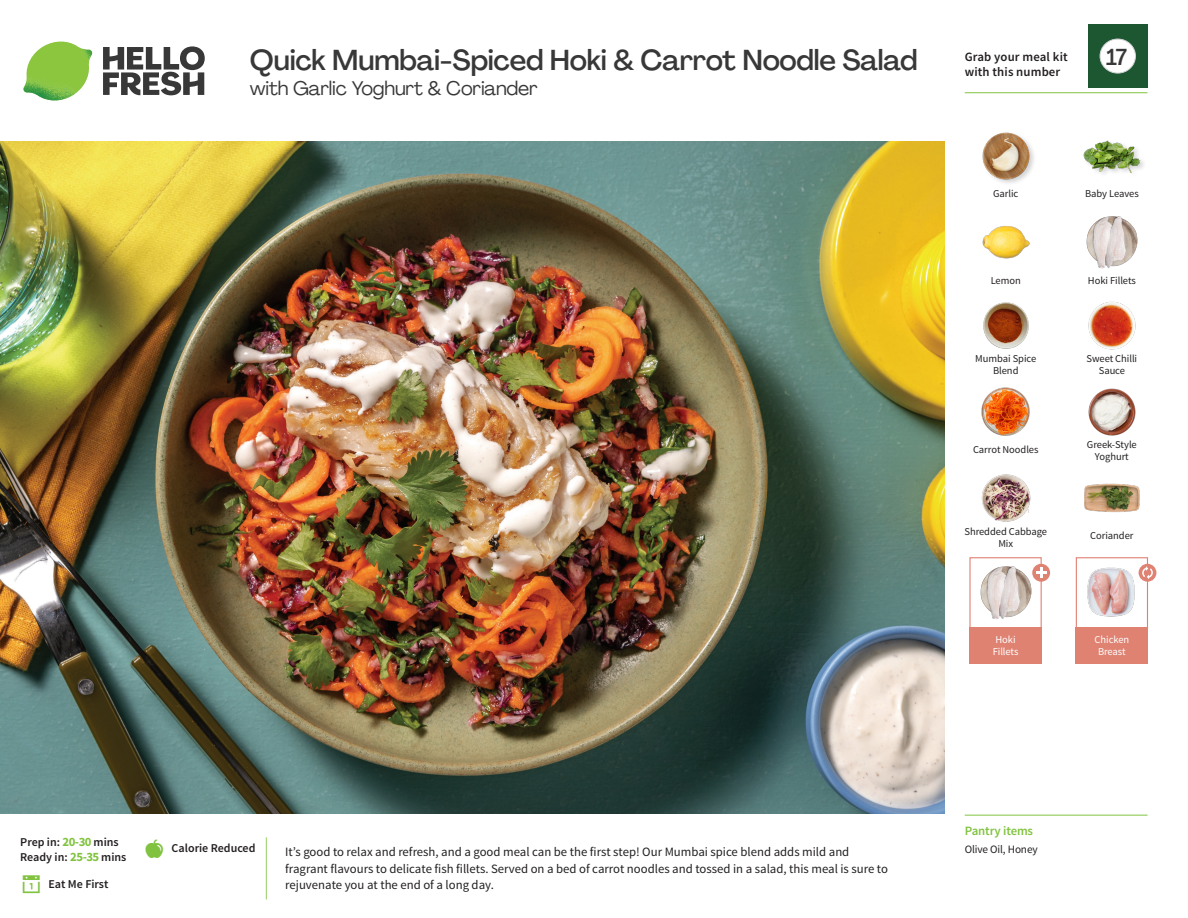
<style>
.page{position:relative;width:1188px;height:918px;background:#fff}
.page>*{position:absolute;margin:0;border:0;box-sizing:border-box;transform-origin:0 0}
._15_Titel_UK{font:500 28.5px "Agrandir";letter-spacing:-.01em;color:#383839}
._002_Label_Nr{font:500 22.8px "Agrandir";color:#383839;scale:.94 1}
._15_Titel_UK-2{font:19.5px "Agrandir";letter-spacing:-.01em;color:#383839}
.Step_6_Text_AU{font:12.75px/16.5px "Source Sans Pro";color:#231f20}
.t1{font:600 12.75px/15px "Source Sans Pro";letter-spacing:.01em;color:#231f20}
._04_Headers_Front{font:600 12.75px "Source Sans Pro";letter-spacing:-.01em;color:#81c340}
._04_Intro{font:600 12px "Source Sans Pro";color:#231f20}
._05_Pantry{font:11.25px "Source Sans Pro";letter-spacing:-.01em;color:#231f20}
._18_FRONT_ingredients{font:10.5px/12px "Source Sans Pro";letter-spacing:-.005em;color:#231f20;text-align:center}
._18_FRONT_ingredients-2{font:10.5px/12px "Source Sans Pro";letter-spacing:-.005em;color:#fff;text-align:center}
.s1{font-weight:700;font-size:12.75px;color:#81c340}
</style>
<div class="page">
<svg style="left:103px;top:46px;width:102px;height:49px"></svg>
<img style="left:23px;top:42px;width:69px;height:59px">
<img style="left:0;top:142px;width:945px;height:672px">
<div style="left:1076px;top:557px;width:72px;height:72px;border:1px solid #df8272"></div>
<div style="left:1076px;top:627px;width:72px;height:37px;background:#df8272"></div>
<div style="left:969px;top:627px;width:73px;height:37px;background:#df8272"></div>
<img style="left:1087px;top:567px;width:48px;height:50px">
<div style="left:969px;top:557px;width:73px;height:72px;border:1px solid #df8272"></div>
<img style="left:980px;top:566px;width:54px;height:53px">
<div style="left:1032px;top:564px;width:18px;height:18px;background:#df8272;border-radius:50%"></div>
<svg style="left:1036px;top:567px;width:10px;height:11px"></svg>
<div style="left:1139px;top:564px;width:17px;height:18px;background:#df8272;border-radius:50%"></div>
<svg style="left:1142px;top:566px;width:11px;height:13px"></svg>
<div style="left:1088px;top:24px;width:60px;height:64px;background:#1d5732"></div>
<div style="left:1100px;top:39px;width:35px;height:34px;background:#fff;border-radius:50%"></div>
<div style="left:1100px;top:39px;width:36px;height:34px;border:1px solid #d1d2d4;border-radius:50%"></div>
<img style="left:1088px;top:301px;width:48px;height:49px">
<img style="left:1088px;top:388px;width:48px;height:48px">
<img style="left:981px;top:387px;width:49px;height:49px">
<img style="left:981px;top:474px;width:50px;height:48px">
<img style="left:983px;top:302px;width:46px;height:47px">
<img style="left:982px;top:225px;width:48px;height:34px">
<img style="left:1086px;top:216px;width:52px;height:53px">
<img style="left:982px;top:132px;width:52px;height:51px">
<div style="left:1082px;top:140px;width:65px;height:40px;background:#231f20;opacity:.2"></div>
<img style="left:1083px;top:140px;width:58px;height:40px">
<img style="left:1084px;top:483px;width:56px;height:30px">
<hr style="left:965px;top:815px;width:183px;height:1px;background:#81c340">
<hr style="left:965px;top:92px;width:183px;height:1px;background:#81c340">
<p class="_15_Titel_UK" style="left:250px;top:43px;width:669px">Quick Mumbai-Spiced Hoki &amp; Carrot Noodle Salad</p>
<p class="_15_Titel_UK-2" style="left:250px;top:76px;width:290px">with Garlic Yoghurt &amp; Coriander</p>
<p class="t1" style="left:965px;top:50px;width:104px">Grab your meal kit with this number</p>
<p class="_002_Label_Nr" style="left:1106px;top:43px;width:24px">17</p>
<p class="_18_FRONT_ingredients" style="left:993px;top:188px;width:27px">Garlic</p>
<p class="_18_FRONT_ingredients" style="left:1085px;top:187px;width:55px">Baby Leaves</p>
<p class="_18_FRONT_ingredients" style="left:991px;top:274px;width:32px">Lemon</p>
<p class="_18_FRONT_ingredients" style="left:1088px;top:274px;width:49px">Hoki Fillets</p>
<p class="_18_FRONT_ingredients" style="left:975px;top:353px;width:62px">Mumbai Spice<br>Blend</p>
<p class="_18_FRONT_ingredients" style="left:1087px;top:353px;width:52px">Sweet Chilli<br>Sauce</p>
<p class="_18_FRONT_ingredients" style="left:973px;top:444px;width:67px">Carrot Noodles</p>
<p class="_18_FRONT_ingredients" style="left:1087px;top:439px;width:51px">Greek-Style<br>Yoghurt</p>
<p class="_18_FRONT_ingredients" style="left:964px;top:526px;width:84px">Shredded Cabbage<br>Mix</p>
<p class="_18_FRONT_ingredients" style="left:1090px;top:530px;width:45px">Coriander</p>
<p class="_18_FRONT_ingredients-2" style="left:993px;top:634px;width:27px;text-align:left">Hoki<br>Fillets</p>
<p class="_18_FRONT_ingredients-2" style="left:1095px;top:634px;width:36px">Chicken<br>Breast</p>
<p class="_04_Intro" style="left:20px;top:835px;width:100px">Prep in: <span class="s1">20-30</span> mins</p>
<p class="_04_Intro" style="left:20px;top:850px;width:108px">Ready in: <span class="s1">25-35</span> mins</p>
<p class="_04_Intro" style="left:172px;top:841px;width:85px">Calorie Reduced</p>
<p class="Step_6_Text_AU" style="left:285px;top:844px;width:604px">It’s good to relax and refresh, and a good meal can be the first step! Our Mumbai spice blend adds mild and fragrant flavours to delicate fish fillets. Served on a bed of carrot noodles and tossed in a salad, this meal is sure to</p>
<p class="_04_Intro" style="left:48px;top:876px;width:62px">Eat Me First</p>
<p class="Step_6_Text_AU" style="left:285px;top:877px;width:210px">rejuvenate you at the end of a long day.</p>
<p class="_04_Headers_Front" style="left:965px;top:822px;width:70px">Pantry items</p>
<p class="_05_Pantry" style="left:965px;top:842px;width:75px">Olive Oil, Honey</p>
</div>
